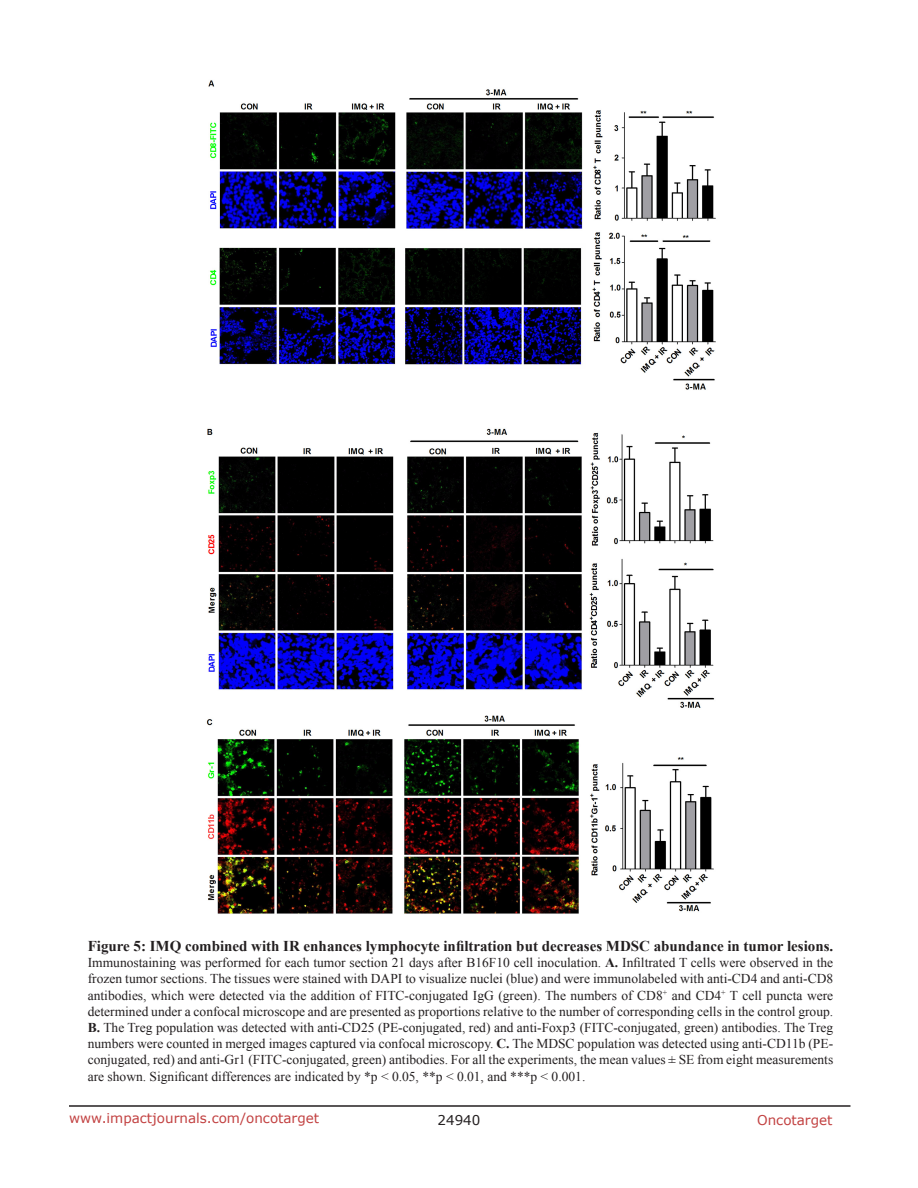
<style>
.page{position:relative;width:918px;height:1188px;background:#fff}
.page>*{position:absolute;margin:0;border:0;box-sizing:border-box;transform-origin:0 0}
.figuretext{font:700 15px "Times New Roman";color:#231f20}
.figuretext-2{font:13.5px/16.2px "Times New Roman";color:#231f20;text-align:justify}
.t1{font:13.5px "Verdana";color:#c24141}
.t2{font:13.5px "Verdana";color:#231f20}
.s1{font-weight:700}
</style>
<div class="page">
<hr style="left:69px;top:1105px;width:781px;height:2px;background:#231f20">
<img style="left:208px;top:80px;width:508px;height:310px">
<img style="left:206px;top:428px;width:509px;height:486px">
<p class="figuretext" style="left:88px;top:936px;width:747px">Figure 5: IMQ combined with IR enhances lymphocyte infiltration but decreases MDSC abundance in tumor lesions.</p>
<p class="figuretext-2" style="left:88px;top:954px;width:747px">Immunostaining was performed for each tumor section 21 days after B16F10 cell inoculation. <span class="s1">A.</span> Infiltrated T cells were observed in the frozen tumor sections. The tissues were stained with DAPI to visualize nuclei (blue) and were immunolabeled with anti-CD4 and anti-CD8 antibodies, which were detected via the addition of FITC-conjugated IgG (green). The numbers of CD8<sup>+</sup> and CD4<sup>+</sup> T cell puncta were determined under a confocal microscope and are presented as proportions relative to the number of corresponding cells in the control group.<br><span class="s1">B.</span> The Treg population was detected with anti-CD25 (PE-conjugated, red) and anti-Foxp3 (FITC-conjugated, green) antibodies. The Treg numbers were counted in merged images captured via confocal microscopy. <span class="s1">C.</span> The MDSC population was detected using anti-CD11b (PE&shy;conjugated, red) and anti-Gr1 (FITC-conjugated, green) antibodies. For all the experiments, the mean values ± SE from eight measurements are shown. Significant differences are indicated by *p &lt; 0.05, **p &lt; 0.01, and ***p &lt; 0.001.</p>
<p class="t1" style="left:69px;top:1109px;width:252px">www.impactjournals.com/oncotarget</p>
<p class="t2" style="left:438px;top:1111px;width:44px">24940</p>
<p class="t1" style="left:757px;top:1111px;width:77px">Oncotarget</p>
</div>
